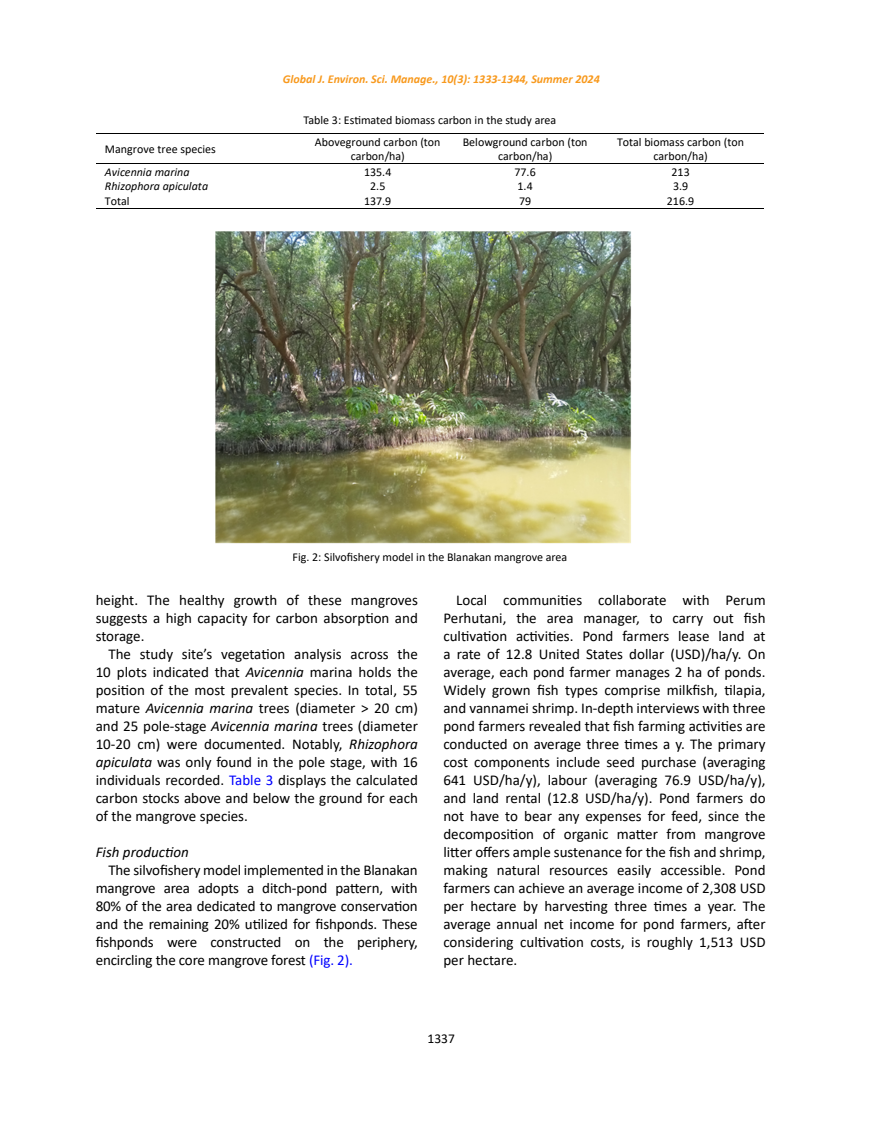
<style>
.page{position:relative;width:872px;height:1127px;background:#fff}
.page>*{position:absolute;margin:0;border:0;box-sizing:border-box;transform-origin:0 0}
.t1{font:15px/18px "Calibri";color:#000;text-align:justify}
.t2{font:italic 15px "Calibri";color:#000}
.t3{font:13.5px "Calibri";color:#000}
.t4{font:12px/14.7px "Calibri";color:#000;text-align:center}
.t5{font:italic 700 12px "Calibri";color:#f8991d}
.t6{font:italic 12px "Calibri";color:#000}
.s1{font-style:italic}
.s2{color:#00f}
</style>
<div class="page">
<hr style="left:97px;top:133px;width:667px;height:1px;background:#000">
<hr style="left:97px;top:163px;width:667px;height:1px;background:#000">
<hr style="left:96px;top:208px;width:206px;height:1px;background:#000">
<hr style="left:301px;top:208px;width:152px;height:1px;background:#000">
<hr style="left:452px;top:208px;width:145px;height:1px;background:#000">
<hr style="left:596px;top:208px;width:168px;height:1px;background:#000">
<img style="left:216px;top:231px;width:415px;height:312px">
<p class="t5" style="left:283px;top:70px;width:318px">Global J. Environ. Sci. Manage., 10(3): 1333-1344, Summer 2024</p>
<p class="t4" style="left:303px;top:112px;width:254px">Table 3: Estimated biomass carbon in the study area</p>
<p class="t4" style="left:105px;top:141px;width:112px">Mangrove tree species</p>
<p class="t4" style="left:315px;top:134px;width:127px">Aboveground carbon (ton carbon/ha)</p>
<p class="t4" style="left:463px;top:134px;width:126px">Belowground carbon (ton carbon/ha)</p>
<p class="t4" style="left:617px;top:134px;width:128px">Total biomass carbon (ton carbon/ha)</p>
<p class="t6" style="left:105px;top:163px;width:86px">Avicennia marina</p>
<p class="t4" style="left:364px;top:164px;width:29px">135.4</p>
<p class="t4" style="left:514px;top:164px;width:23px">77.6</p>
<p class="t4" style="left:671px;top:164px;width:20px">213</p>
<p class="t6" style="left:105px;top:178px;width:105px">Rhizophora apiculata</p>
<p class="t4" style="left:370px;top:179px;width:17px">2.5</p>
<p class="t4" style="left:517px;top:179px;width:17px">1.4</p>
<p class="t4" style="left:673px;top:179px;width:17px">3.9</p>
<p class="t4" style="left:105px;top:193px;width:26px">Total</p>
<p class="t4" style="left:364px;top:193px;width:29px">137.9</p>
<p class="t4" style="left:519px;top:193px;width:14px">79</p>
<p class="t4" style="left:667px;top:193px;width:29px">216.9</p>
<p class="t4" style="left:292px;top:550px;width:276px">Fig. 2: Silvofishery model in the Blanakan mangrove area</p>
<p class="t1" style="left:96px;top:590px;width:324px">height. The healthy growth of these mangroves suggests a high capacity for carbon absorption and storage.</p>
<p class="t1" style="left:96px;top:644px;width:324px;text-indent:13px">The study site’s vegetation analysis across the 10 plots indicated that <span class="s1">Avicennia</span> marina holds the position of the most prevalent species. In total, 55 mature <span class="s1">Avicennia marina</span> trees (diameter &gt; 20 cm) and 25 pole-stage <span class="s1">Avicennia marina</span> trees (diameter 10-20 cm) were documented. Notably, <span class="s1">Rhizophora apiculata</span> was only found in the pole stage, with 16 individuals recorded. <span class="s2">Table 3</span> displays the calculated carbon stocks above and below the ground for each of the mangrove species.</p>
<p class="t2" style="left:96px;top:841px;width:95px">Fish production</p>
<p class="t1" style="left:96px;top:860px;width:324px;text-indent:13px">The silvofishery model implemented in the Blanakan mangrove area adopts a ditch-pond pattern, with 80% of the area dedicated to mangrove conservation and the remaining 20% utilized for fishponds. These fishponds were constructed on the periphery, encircling the core mangrove forest <span class="s2">(Fig. 2).</span></p>
<p class="t1" style="left:443px;top:590px;width:324px;text-indent:13px">Local communities collaborate with Perum Perhutani, the area manager, to carry out fish cultivation activities. Pond farmers lease land at a rate of 12.8 United States dollar (USD)/ha/y. On average, each pond farmer manages 2 ha of ponds.<br>Widely grown fish types comprise milkfish, tilapia, and vannamei shrimp. In-depth interviews with three pond farmers revealed that fish farming activities are conducted on average three times a y. The primary cost components include seed purchase (averaging 641 USD/ha/y), labour (averaging 76.9 USD/ha/y), and land rental (12.8 USD/ha/y). Pond farmers do not have to bear any expenses for feed, since the decomposition of organic matter from mangrove litter offers ample sustenance for the fish and shrimp, making natural resources easily accessible. Pond farmers can achieve an average income of 2,308 USD per hectare by harvesting three times a year. The average annual net income for pond farmers, after considering cultivation costs, is roughly 1,513 USD per hectare.</p>
<p class="t3" style="left:427px;top:1029px;width:29px">1337</p>
</div>
